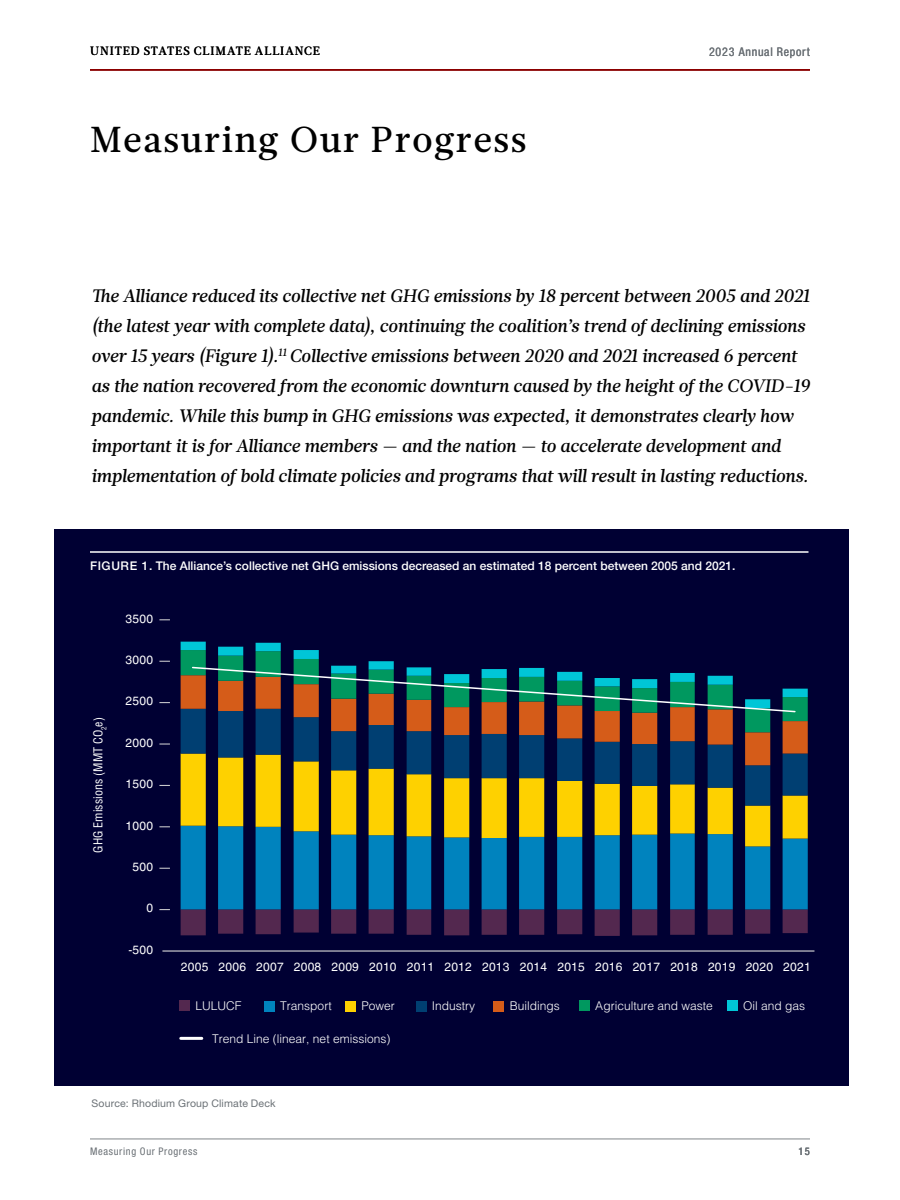
<style>
.page{position:relative;width:900px;height:1200px;background:#fff}
.page>*{position:absolute;margin:0;border:0;box-sizing:border-box;transform-origin:0 0}
.t1{font:500 36px "Glosa Text";letter-spacing:.05em;color:#000}
.t2{font:italic 500 18px/30px "Glosa Text";letter-spacing:-.005em;color:#000}
.t3{font:12px "Helvetica LT Std";letter-spacing:.02em;color:#fff}
.t4{font:300 12px "Helvetica LT Std";color:#fff}
.t5{font:500 12px "Helvetica Neue LT Std";color:#fff}
.t6{font:500 12px "Glosa Text";letter-spacing:.075em;color:#000}
.t7{font:condensed 12px "Helvetica LT Std";color:#fff}
.t8{font:condensed 12px "Helvetica Neue LT Std";letter-spacing:.065em;color:#6b7176}
.t9{font:10.5px "Helvetica Neue LT Std";letter-spacing:.015em;color:#6b7176}
.t10{font:condensed 10.5px "Helvetica Neue LT Std";letter-spacing:.065em;color:#6b7176}
</style>
<div class="page">
<div style="left:54px;top:530px;width:795px;height:556px;background:#003"></div>
<svg style="left:181px;top:846px;width:627px;height:64px;fill:#0083be"></svg>
<svg style="left:181px;top:806px;width:627px;height:40px"></svg>
<svg style="left:181px;top:765px;width:627px;height:41px"></svg>
<svg style="left:181px;top:732px;width:627px;height:33px"></svg>
<svg style="left:181px;top:713px;width:627px;height:19px"></svg>
<svg style="left:181px;top:910px;width:627px;height:26px"></svg>
<hr style="left:162px;top:950px;width:652px;height:2px;background:#d9d9d9">
<div style="left:264px;top:1001px;width:11px;height:10px;background:#0083be"></div>
<div style="left:345px;top:1001px;width:11px;height:10px;background:#fed100"></div>
<div style="left:416px;top:1001px;width:10px;height:10px;background:#003f72"></div>
<div style="left:494px;top:1001px;width:10px;height:10px;background:#d55c19"></div>
<div style="left:579px;top:1001px;width:11px;height:10px;background:#00985f"></div>
<div style="left:727px;top:1001px;width:10px;height:10px;background:#00c6d7"></div>
<div style="left:180px;top:1001px;width:10px;height:10px;background:#53284f"></div>
<svg style="left:181px;top:642px;width:627px;height:71px"></svg>
<hr style="left:181px;top:1037px;width:21px;height:3px;background:#fff">
<hr style="left:90px;top:551px;width:718px;height:2px;background:#fff">
<hr style="left:90px;top:69px;width:720px;height:1px;background:#8b0000">
<hr style="left:90px;top:1138px;width:720px;height:1px;background:#b5b8ba">
<p class="t6" style="left:90px;top:43px;width:232px">UNITED STATES CLIMATE ALLIANCE</p>
<p class="t8" style="left:709px;top:45px;width:102px">2023 Annual Report</p>
<h1 class="t1" style="left:90px;top:115px;width:438px">Measuring Our Progress</h1>
<p class="t2" style="left:91px;top:280px;width:720px">The Alliance reduced its collective net GHG emissions by 18 percent between 2005 and 2021 (the latest year with complete data), continuing the coalition’s trend of declining emissions over 15 years (Figure 1).<sup>11</sup> Collective emissions between 2020 and 2021 increased 6 percent as the nation recovered from the economic downturn caused by the height of the COVID-19 pandemic. While this bump in GHG emissions was expected, it demonstrates clearly how important it is for Alliance members — and the nation — to accelerate development and implementation of bold climate policies and programs that will result in lasting reductions.</p>
<p class="t5" style="left:90px;top:558px;width:647px">FIGURE 1. The Alliance’s collective net GHG emissions decreased an estimated 18 percent between 2005 and 2021.</p>
<p class="t3" style="left:126px;top:611px;width:29px">3500</p>
<p class="t3" style="left:126px;top:653px;width:29px">3000</p>
<p class="t7" style="left:91px;top:853px;width:137px;rotate:-90deg">GHG Emissions (MMT CO<sub>2</sub>e)</p>
<p class="t3" style="left:126px;top:694px;width:29px">2500</p>
<p class="t3" style="left:126px;top:736px;width:29px">2000</p>
<p class="t3" style="left:126px;top:777px;width:29px">1500</p>
<p class="t3" style="left:126px;top:818px;width:29px">1000</p>
<p class="t3" style="left:133px;top:860px;width:22px">500</p>
<p class="t3" style="left:146px;top:901px;width:8px">0</p>
<p class="t3" style="left:128px;top:943px;width:26px">-500</p>
<p class="t3" style="left:181px;top:960px;width:631px">2005 2006 2007 2008 2009 2010 2011 2012 2013 2014 2015 2016 2017 2018 2019 2020 2021</p>
<p class="t4" style="left:196px;top:999px;width:48px">LULUCF</p>
<p class="t4" style="left:280px;top:998px;width:53px">Transport</p>
<p class="t4" style="left:361px;top:998px;width:35px">Power</p>
<p class="t4" style="left:432px;top:998px;width:45px">Industry</p>
<p class="t4" style="left:510px;top:998px;width:52px">Buildings</p>
<p class="t4" style="left:595px;top:999px;width:119px">Agriculture and waste</p>
<p class="t4" style="left:743px;top:999px;width:64px">Oil and gas</p>
<p class="t4" style="left:212px;top:1031px;width:180px">Trend Line (linear, net emissions)</p>
<p class="t9" style="left:92px;top:1097px;width:186px">Source: Rhodium Group Climate Deck</p>
<p class="t10" style="left:90px;top:1146px;width:109px">Measuring Our Progress</p>
<p class="t10" style="left:798px;top:1146px;width:13px">15</p>
</div>
